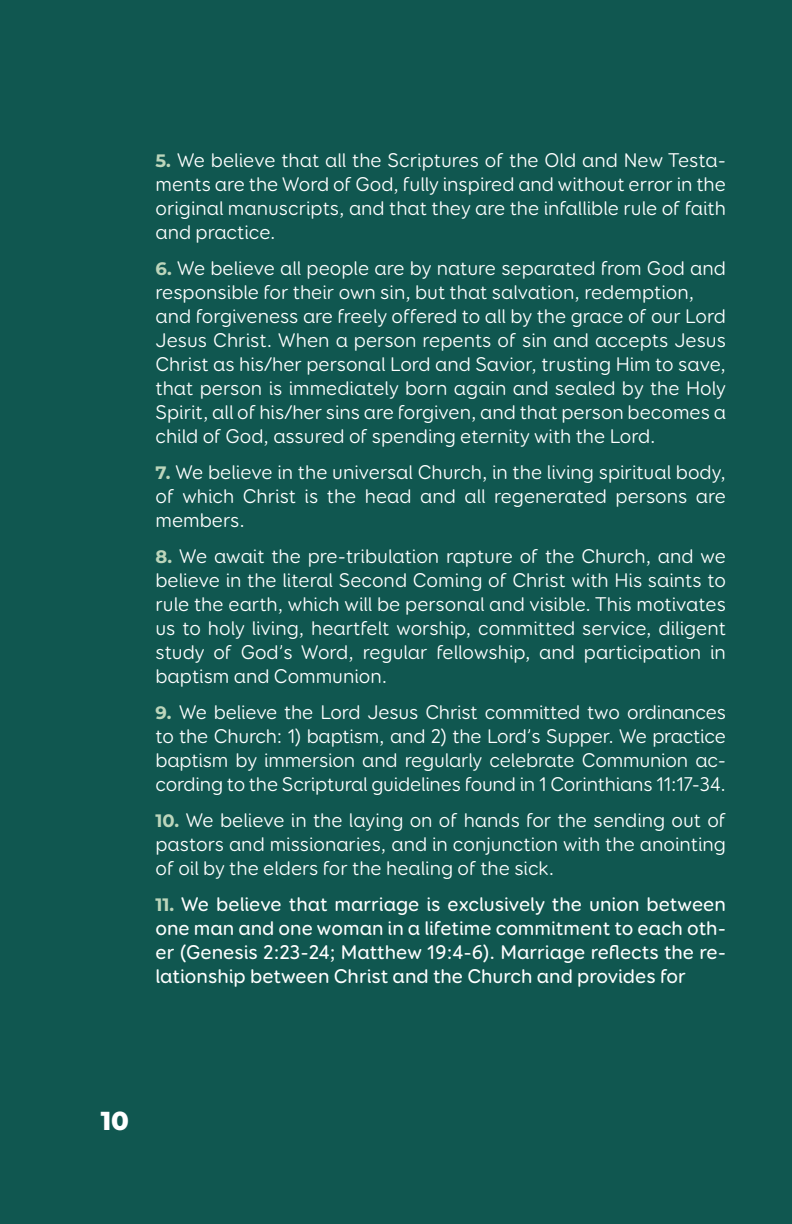
<style>
.page{position:relative;width:792px;height:1224px;background:#105750}
.page>*{position:absolute;margin:0;border:0;box-sizing:border-box;transform-origin:0 0}
.t1{font:800 26px "Montserrat";color:#fff}
.t2{font:20px/24px "Booster Next FY";color:#fff;text-align:justify}
.t3{font:500 20px/24px "Booster Next FY";color:#fff;text-align:justify}
.s1{font-family:"Montserrat";font-weight:700;font-size:18px;color:#bcd5bb}
</style>
<div class="page">
<p class="t2" style="left:155px;top:150px;width:572px"><span class="s1">5.</span> We believe that all the Scriptures of the Old and New Testa&shy;ments are the Word of God, fully inspired and without error in the original manuscripts, and that they are the infallible rule of faith and practice.</p>
<p class="t2" style="left:155px;top:258px;width:572px;text-align:left"><span class="s1">6.</span> We believe all people are by nature separated from God and responsible for their own sin, but that salvation, redemption, and forgiveness are freely offered to all by the grace of our Lord Jesus Christ. When a person repents of sin and accepts Jesus Christ as his/her personal Lord and Savior, trusting Him to save, that person is immediately born again and sealed by the Holy Spirit, all of his/her sins are forgiven, and that person becomes a child of God, assured of spending eternity with the Lord.</p>
<p class="t2" style="left:155px;top:462px;width:572px"><span class="s1">7.</span> We believe in the universal Church, in the living spiritual body, of which Christ is the head and all regenerated persons are members.</p>
<p class="t2" style="left:155px;top:546px;width:572px"><span class="s1">8.</span> We await the pre-tribulation rapture of the Church, and we believe in the literal Second Coming of Christ with His saints to rule the earth, which will be personal and visible. This motivates us to holy living, heartfelt worship, committed service, diligent study of God’s Word, regular fellowship, and participation in baptism and Communion.</p>
<p class="t2" style="left:155px;top:702px;width:572px"><span class="s1">9.</span> We believe the Lord Jesus Christ committed two ordinances to the Church: 1) baptism, and 2) the Lord’s Supper. We practice baptism by immersion and regularly celebrate Communion ac&shy;cording to the Scriptural guidelines found in 1 Corinthians 11:17-34.</p>
<p class="t2" style="left:155px;top:810px;width:572px"><span class="s1">10.</span> We believe in the laying on of hands for the sending out of pastors and missionaries, and in conjunction with the anointing of oil by the elders for the healing of the sick.</p>
<p class="t3" style="left:155px;top:894px;width:572px"><span class="s1">11.</span> We believe that marriage is exclusively the union between one man and one woman in a lifetime commitment to each oth&shy;er (Genesis 2:23-24; Matthew 19:4-6). Marriage reflects the re&shy;lationship between Christ and the Church and provides for</p>
<h1 class="t1" style="left:101px;top:1108px;width:30px">10</h1>
</div>
